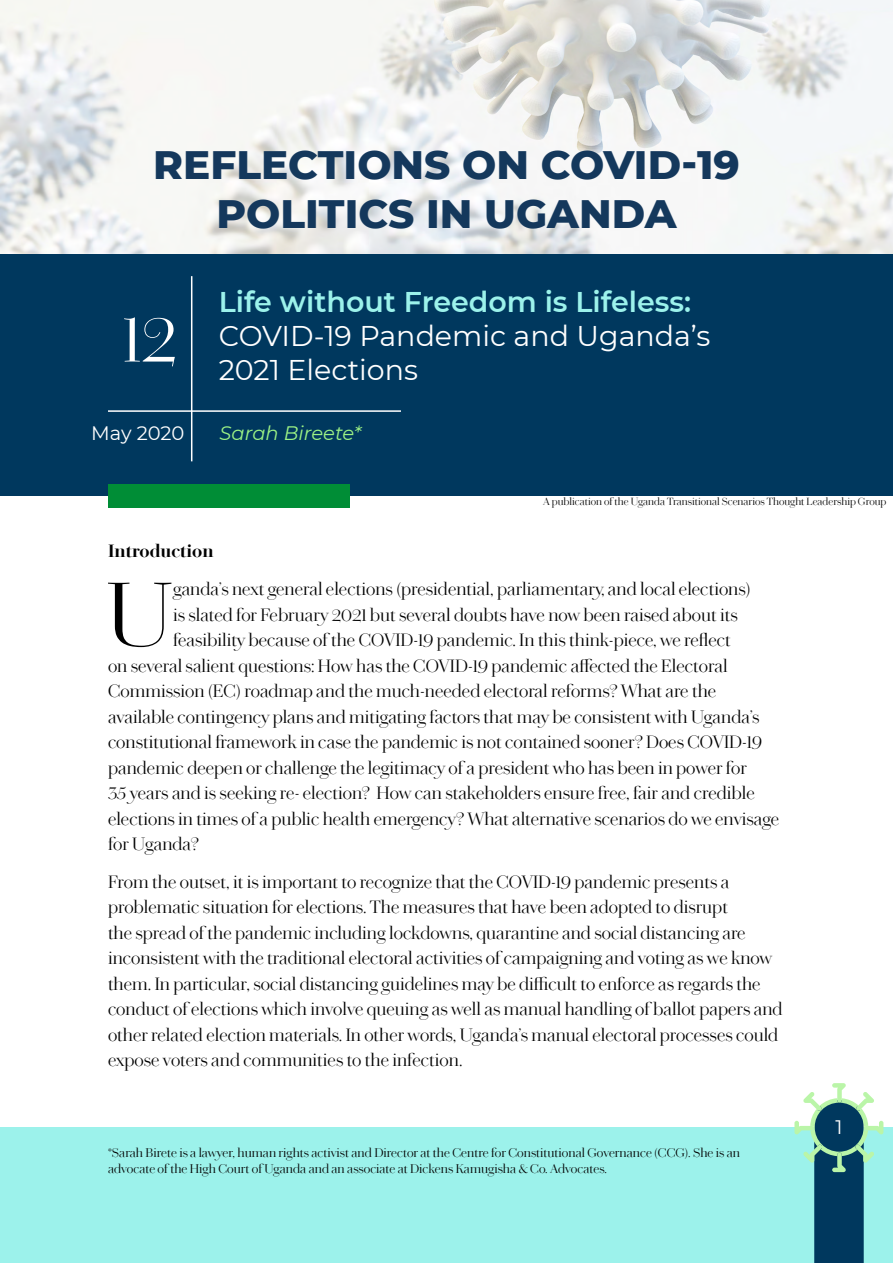
<style>
.page{position:relative;width:893px;height:1263px;background:#fff}
.page>*{position:absolute;margin:0;border:0;box-sizing:border-box;transform-origin:0 0}
.t1{font:300 91.8px "Chiswick Headline Web";color:#000}
.t2{font:300 67.5px "Chiswick Headline Web";color:#fff}
.t3{font:800 40.5px/48.6px "Montserrat";color:#14385c;text-align:center}
.t4{font:28.5px/34.2px "Montserrat";color:#fff}
.t5{font:600 28.5px "Montserrat";color:#9cf2eb}
.t6{font:italic 19.5px "Montserrat";color:#9cf285}
.t7{font:19.5px "Montserrat";letter-spacing:-.005em;color:#fff}
.t8{font:300 18px/25.5px "Chiswick Headline Web";color:#000}
.t9{font:700 18px "Chiswick Headline Web";color:#000}
.t10{font:300 12.75px/16.5px "Chiswick Headline Web";color:#000}
.t11{font:300 10.5px "Chiswick Headline Web";color:#000}
</style>
<div class="page">
<div style="left:0;top:253px;width:893px;height:243px;background:#00385e"></div>
<img style="left:0;top:0;width:893px;height:253px">
<div style="left:108px;top:484px;width:241px;height:23px;background:#008d36"></div>
<hr style="left:191px;top:276px;width:1px;height:185px;background:#fff">
<hr style="left:108px;top:410px;width:293px;height:2px;background:#fff">
<div style="left:0;top:1127px;width:893px;height:136px;background:#9cf2eb"></div>
<svg style="left:794px;top:1083px;width:89px;height:180px"></svg>
<h3 class="t3" style="left:153px;top:138px;width:588px">REFLECTIONS ON COVID-19<br>POLITICS IN UGANDA</h3>
<h2 class="t2" style="left:122px;top:290px;width:56px">12</h2>
<p class="t7" style="left:91px;top:419px;width:95px">May 2020</p>
<h3 class="t5" style="left:219px;top:282px;width:474px">Life without Freedom is Lifeless:</h3>
<h3 class="t4" style="left:219px;top:318px;width:493px">COVID-19 Pandemic and Uganda’s<br>2021 Elections</h3>
<p class="t6" style="left:220px;top:419px;width:143px">Sarah Bireete*</p>
<p class="t11" style="left:543px;top:494px;width:345px">A publication of the Uganda Transitional Scenarios Thought Leadership Group</p>
<p class="t9" style="left:108px;top:538px;width:107px">Introduction</p>
<h1 class="t1" style="left:106px;top:549px;width:68px">U</h1>
<p class="t8" style="left:173px;top:576px;width:579px">ganda’s next general elections (presidential, parliamentary, and local elections)</p>
<p class="t8" style="left:173px;top:601px;width:566px">is slated for February 2021 but several doubts have now been raised about its</p>
<p class="t8" style="left:173px;top:627px;width:559px">feasibility because of the COVID-19 pandemic. In this think-piece, we reflect</p>
<p class="t8" style="left:108px;top:652px;width:621px">on several salient questions: How has the COVID-19 pandemic affected the Electoral</p>
<p class="t8" style="left:108px;top:678px;width:610px">Commission (EC) roadmap and the much-needed electoral reforms? What are the</p>
<p class="t8" style="left:108px;top:703px;width:653px">available contingency plans and mitigating factors that may be consistent with Uganda’s</p>
<p class="t8" style="left:108px;top:729px;width:656px">constitutional framework in case the pandemic is not contained sooner? Does COVID-19</p>
<p class="t8" style="left:108px;top:754px;width:640px">pandemic deepen or challenge the legitimacy of a president who has been in power for</p>
<p class="t8" style="left:108px;top:780px;width:648px">35 years and is seeking re- election? How can stakeholders ensure free, fair and credible</p>
<p class="t8" style="left:108px;top:805px;width:673px">elections in times of a public health emergency? What alternative scenarios do we envisage</p>
<p class="t8" style="left:108px;top:831px;width:92px">for Uganda?</p>
<p class="t8" style="left:108px;top:868px;width:676px">From the outset, it is important to recognize that the COVID-19 pandemic presents a problematic situation for elections. The measures that have been adopted to disrupt<br>the spread of the pandemic including lockdowns, quarantine and social distancing are inconsistent with the traditional electoral activities of campaigning and voting as we know them. In particular, social distancing guidelines may be difficult to enforce as regards the conduct of elections which involve queuing as well as manual handling of ballot papers and other related election materials. In other words, Uganda’s manual electoral processes could expose voters and communities to the infection.</p>
<p class="t10" style="left:108px;top:1143px;width:634px">*Sarah Birete is a lawyer, human rights activist and Director at the Centre for Constitutional Governance (CCG). She is an advocate of the High Court of Uganda and an associate at Dickens Kamugisha &amp; Co. Advocates.</p>
<p class="t7" style="left:835px;top:1114px;width:9px">1</p>
</div>
